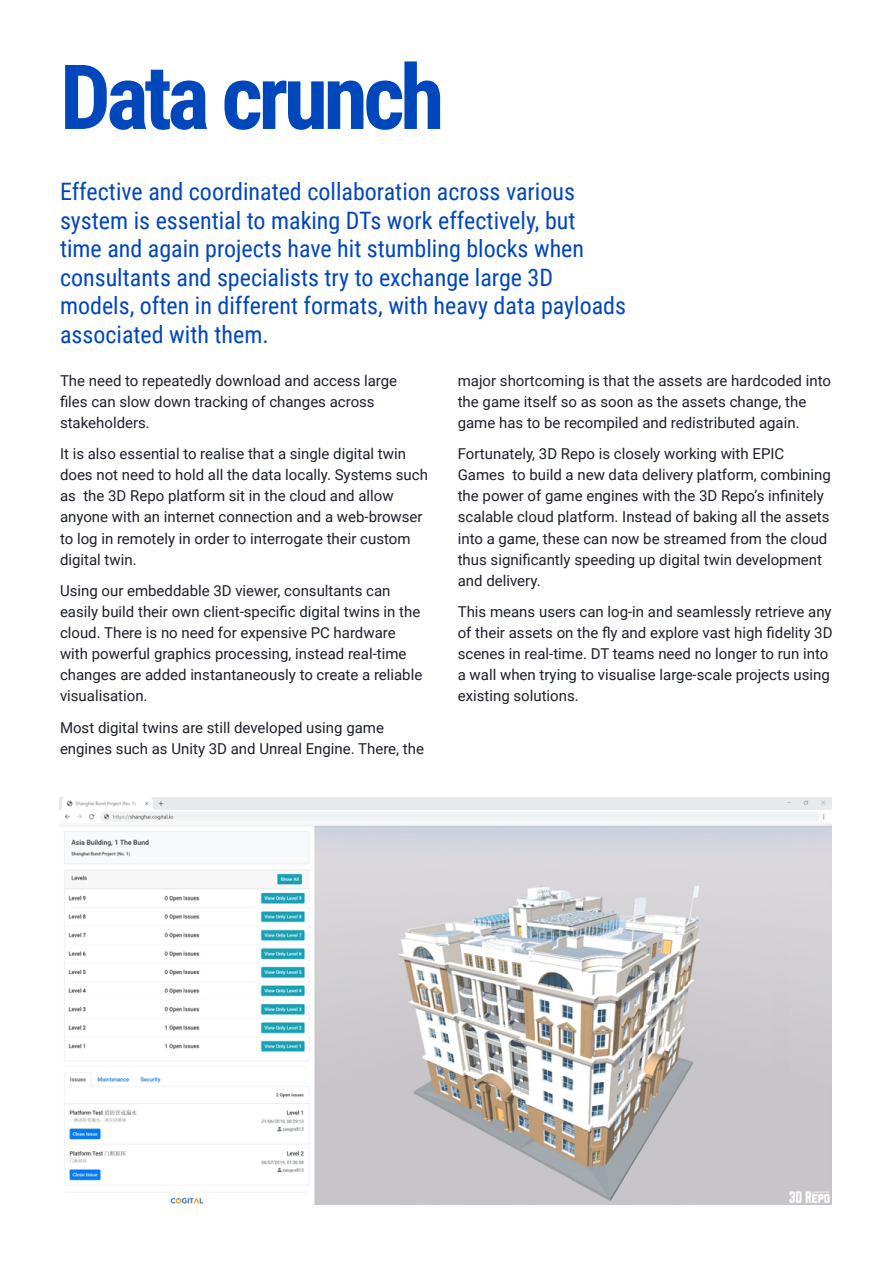
<style>
.page{position:relative;width:893px;height:1263px;background:#fff}
.page>*{position:absolute;margin:0;border:0;box-sizing:border-box;transform-origin:0 0}
.t1{font:700 90px "Roboto Condensed";letter-spacing:-.05em;color:#0047bb}
.t2{font:24px/28.5px "Roboto Condensed";color:#0047bb}
.t3{font:15px/21px "Roboto";color:#1d1f2a}
</style>
<div class="page">
<img style="left:59px;top:797px;width:773px;height:408px">
<h1 class="t1" style="left:60px;top:34px;width:386px">Data crunch</h1>
<p class="t2" style="left:60px;top:176px;width:568px">Effective and coordinated collaboration across various system is essential to making DTs work effectively, but<br>time and again projects have hit stumbling blocks when consultants and specialists try to exchange large 3D models, often in different formats, with heavy data payloads associated with them.</p>
<p class="t3" style="left:60px;top:370px;width:339px">The need to repeatedly download and access large files can slow down tracking of changes across stakeholders.</p>
<p class="t3" style="left:60px;top:443px;width:369px">It is also essential to realise that a single digital twin does not need to hold all the data locally. Systems such as the 3D Repo platform sit in the cloud and allow anyone with an internet connection and a web-browser to log in remotely in order to interrogate their custom digital twin.</p>
<p class="t3" style="left:60px;top:580px;width:364px">Using our embeddable 3D viewer, consultants can easily build their own client-specific digital twins in the cloud. There is no need for expensive PC hardware with powerful graphics processing, instead real-time changes are added instantaneously to create a reliable visualisation.</p>
<p class="t3" style="left:60px;top:716px;width:365px">Most digital twins are still developed using game engines such as Unity 3D and Unreal Engine. There, the</p>
<p class="t3" style="left:458px;top:370px;width:375px">major shortcoming is that the assets are hardcoded into the game itself so as soon as the assets change, the game has to be recompiled and redistributed again.</p>
<p class="t3" style="left:458px;top:443px;width:375px">Fortunately, 3D Repo is closely working with EPIC Games to build a new data delivery platform, combining the power of game engines with the 3D Repo’s infinitely scalable cloud platform. Instead of baking all the assets into a game, these can now be streamed from the cloud thus significantly speeding up digital twin development and delivery.</p>
<p class="t3" style="left:458px;top:601px;width:376px">This means users can log-in and seamlessly retrieve any of their assets on the fly and explore vast high fidelity 3D scenes in real-time. DT teams need no longer to run into a wall when trying to visualise large-scale projects using existing solutions.</p>
</div>
